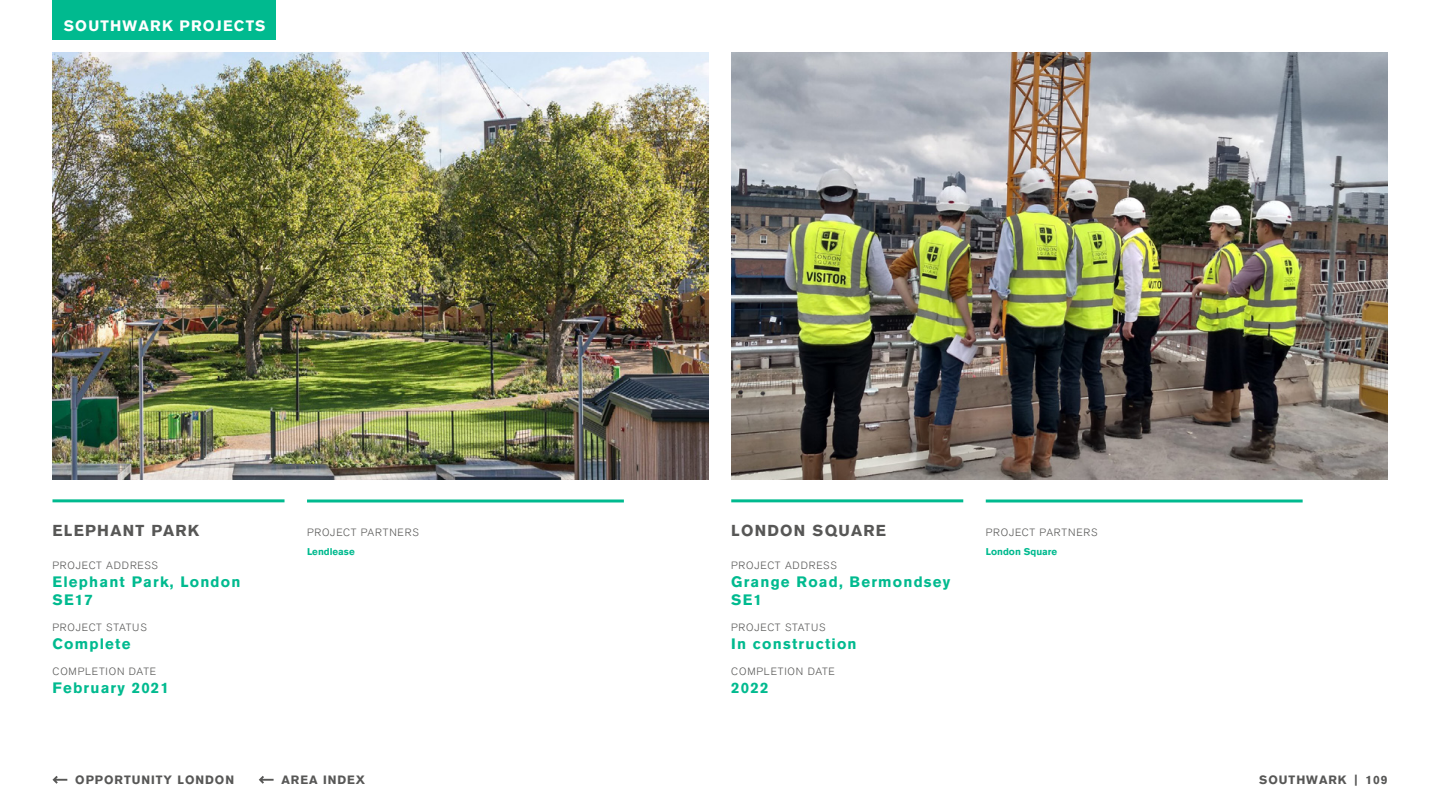
<style>
.page{position:relative;width:1440px;height:810px;background:#fff}
.page>*{position:absolute;margin:0;border:0;box-sizing:border-box;transform-origin:0 0}
.t1{font:700 15.75px "Akzidenz Grotesk BQ";letter-spacing:.08em;color:#575756}
.t2{font:700 15px/18px "Akzidenz Grotesk BQ";letter-spacing:.08em;color:#00ba8f}
.t3{font:700 15px "Akzidenz Grotesk BQ";letter-spacing:.08em;color:#fff}
.t4{font:700 12px "Akzidenz Grotesk BQ";letter-spacing:.08em;color:#575756}
.t5{font:300 10.5px "Akzidenz Grotesk BQ";letter-spacing:.08em;color:#575756}
.t6{font:700 9.75px "Akzidenz Grotesk BQ";color:#00ba8f}
</style>
<div class="page">
<svg style="left:52px;top:776px;width:15px;height:8px"></svg>
<div style="left:52px;top:0;width:224px;height:39px;background:#00ba8f"></div>
<svg style="left:259px;top:776px;width:15px;height:8px"></svg>
<img style="left:731px;top:52px;width:657px;height:428px">
<img style="left:52px;top:52px;width:657px;height:428px">
<hr style="left:986px;top:500px;width:317px;height:2px;background:#00ba8f">
<hr style="left:731px;top:499px;width:232px;height:3px;background:#00ba8f">
<hr style="left:307px;top:500px;width:317px;height:2px;background:#00ba8f">
<hr style="left:52px;top:499px;width:233px;height:3px;background:#00ba8f">
<h2 class="t3" style="left:64px;top:17px;width:25px">Southwark</h2>
<h2 class="t3" style="left:179px;top:17px;width:88px">PROJECTS</h2>
<h1 class="t1" style="left:52px;top:522px;width:148px">ELEPHANT PARK</h1>
<p class="t5" style="left:52px;top:560px;width:107px">PROJECT ADDRESS</p>
<h2 class="t2" style="left:52px;top:573px;width:190px">Elephant Park, London<br>SE17</h2>
<p class="t5" style="left:52px;top:621px;width:96px">PROJECT STATUS</p>
<h2 class="t2" style="left:52px;top:635px;width:79px">Complete</h2>
<p class="t5" style="left:52px;top:665px;width:105px">COMPLETION DATE</p>
<h2 class="t2" style="left:52px;top:678px;width:118px">February 2021</h2>
<p class="t5" style="left:307px;top:527px;width:113px">PROJECT PARTNERS</p>
<p class="t6" style="left:307px;top:546px;width:49px">Lendlease</p>
<h1 class="t1" style="left:731px;top:522px;width:156px">LONDON SQUARE</h1>
<p class="t5" style="left:731px;top:560px;width:107px">PROJECT ADDRESS</p>
<h2 class="t2" style="left:731px;top:573px;width:221px">Grange Road, Bermondsey<br>SE1</h2>
<p class="t5" style="left:731px;top:621px;width:96px">PROJECT STATUS</p>
<h2 class="t2" style="left:731px;top:635px;width:127px">In construction</h2>
<p class="t5" style="left:731px;top:665px;width:105px">COMPLETION DATE</p>
<h2 class="t2" style="left:731px;top:678px;width:39px">2022</h2>
<p class="t5" style="left:986px;top:527px;width:113px">PROJECT PARTNERS</p>
<p class="t6" style="left:986px;top:546px;width:73px">London Square</p>
<p class="t4" style="left:75px;top:773px;width:160px">OPPORTUNITY LONDON</p>
<p class="t4" style="left:1259px;top:773px;width:19px">Southwark</p>
<p class="t4" style="left:1354px;top:773px;width:35px">| 109</p>
<p class="t4" style="left:282px;top:773px;width:85px">AREA INDEX</p>
</div>
